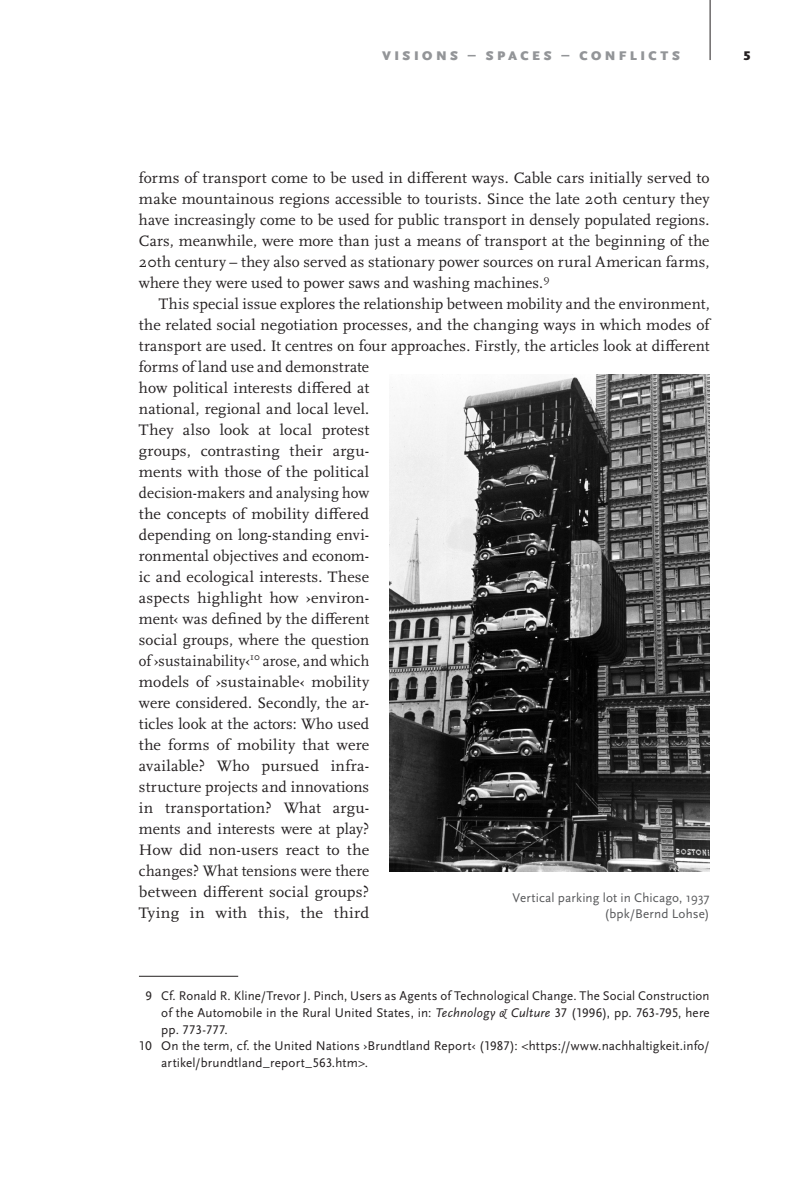
<style>
.page{position:relative;width:799px;height:1181px;background:#fff}
.page>*{position:absolute;margin:0;border:0;box-sizing:border-box;transform-origin:0 0}
._6_2__Fließtext_mit{font:15.75px/21px "Scala Pro";letter-spacing:.005em;color:#231f20}
._10__Fußnotentext{font:15.75px/21px "Scala Pro";letter-spacing:.005em;color:#231f20;text-align:justify}
._10__Fußnotentext-2{font:13.12px/16.6px "Scala Sans Pro";letter-spacing:.01em;color:#231f20;text-align:justify}
._7__Bildunterschrift{font:13.12px "Scala Sans Pro";letter-spacing:.01em;color:#57585a}
._8_2__Kopfzeile_rech{font:900 13.12px "Scala Sans Pro";letter-spacing:.265em;color:#939598}
.t1{font:900 13.12px "Scala Sans Pro";color:#231f20}
.s1{font-style:italic}
</style>
<div class="page">
<hr style="left:709px;top:0;width:1px;height:60px;background:#231f20">
<hr style="left:139px;top:976px;width:99px;height:1px;background:#231f20">
<img style="left:389px;top:374px;width:320px;height:497px">
<p class="_8_2__Kopfzeile_rech" style="left:382px;top:48px;width:299px">VISIONS – SPACES – CONFLICTS</p>
<p class="t1" style="left:743px;top:48px;width:9px">5</p>
<p class="_10__Fußnotentext" style="left:139px;top:167px;width:572px">forms of transport come to be used in different ways. Cable cars initially served to make mountainous regions accessible to tourists. Since the late 20th century they have increasingly come to be used for public transport in densely populated regions.<br>Cars, meanwhile, were more than just a means of transport at the beginning of the 20th century – they also served as stationary power sources on rural American farms, where they were used to power saws and washing machines.<sup>9</sup></p>
<p class="_6_2__Fließtext_mit" style="left:139px;top:293px;width:572px;text-indent:20px">This special issue explores the relationship between mobility and the environment, the related social negotiation processes, and the changing ways in which modes of transport are used. It centres on four approaches. Firstly, the articles look at different forms of land use and demonstrate<br>how political interests differed at<br>national, regional and local level.<br>They also look at local protest<br>groups, contrasting their argu-<br>ments with those of the political<br>decision-makers and analysing how<br>the concepts of mobility differed<br>depending on long-standing envi-<br>ronmental objectives and econom-<br>ic and ecological interests. These<br>aspects highlight how ›environ-<br>ment‹ was defined by the different<br>social groups, where the question<br>of ›sustainability‹<sup>10</sup> arose, and which<br>models of ›sustainable‹ mobility<br>were considered. Secondly, the ar-<br>ticles look at the actors: Who used<br>the forms of mobility that were<br>available? Who pursued infra-<br>structure projects and innovations<br>in transportation? What argu-<br>ments and interests were at play?<br>How did non-users react to the<br>changes? What tensions were there<br>between different social groups?<br>Tying in with this, the third</p>
<p class="_7__Bildunterschrift" style="left:512px;top:890px;width:198px">Vertical parking lot in Chicago, 1937</p>
<p class="_7__Bildunterschrift" style="left:604px;top:906px;width:107px">(bpk/Bernd Lohse)</p>
<p class="_10__Fußnotentext-2" style="left:161px;top:988px;width:550px;text-indent:-16px">9 Cf. Ronald R. Kline/Trevor J. Pinch, Users as Agents of Technological Change. The Social Construction of the Automobile in the Rural United States, in: <span class="s1">Technology &amp; Culture</span> 37 (1996), pp. 763-795, here pp. 773-777.</p>
<p class="_10__Fußnotentext-2" style="left:161px;top:1037px;width:550px;text-indent:-22px">10 On the term, cf. the United Nations ›Brundtland Report‹ (1987): &lt;https://www.nachhaltigkeit.info/ artikel/brundtland_report_563.htm&gt;.</p>
</div>
